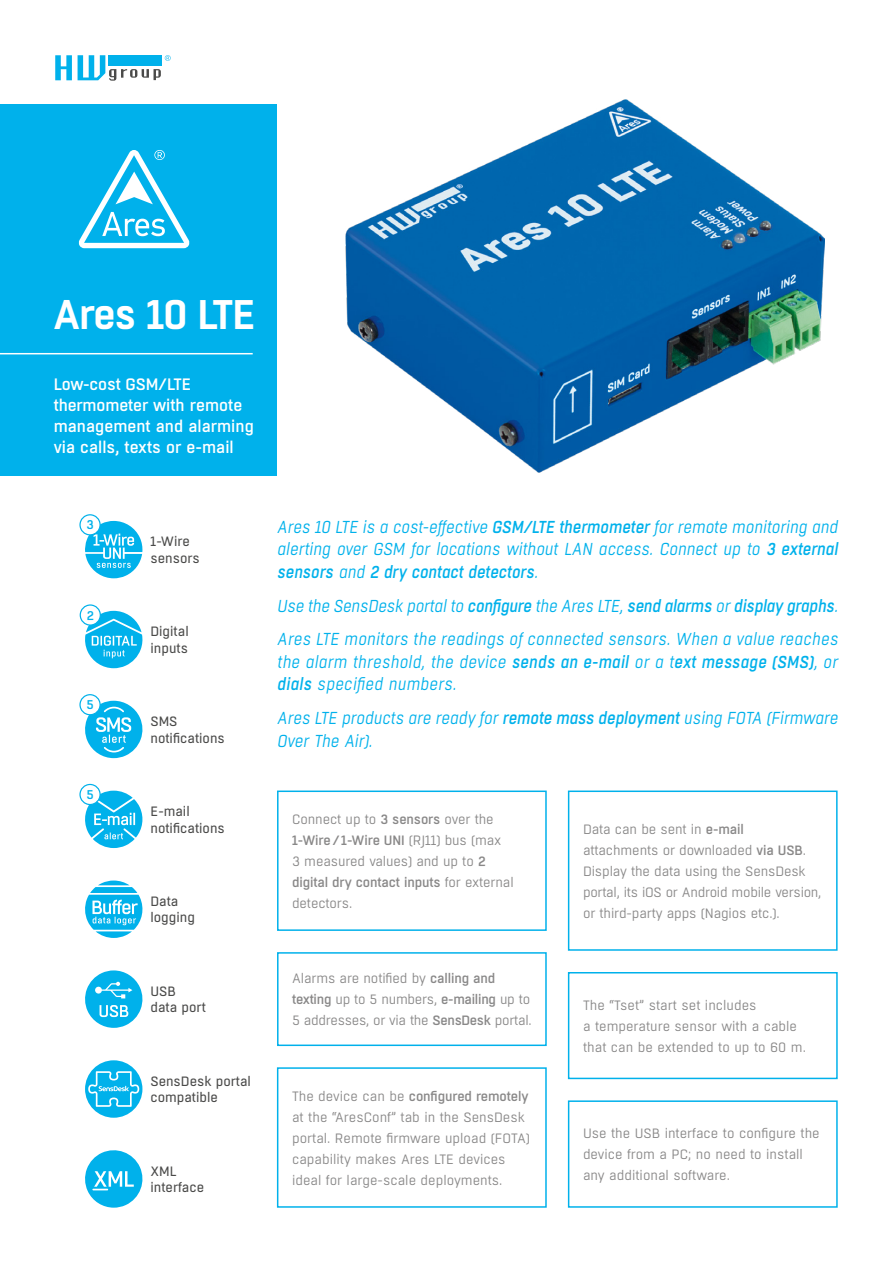
<style>
.page{position:relative;width:893px;height:1263px;background:#fff}
.page>*{position:absolute;margin:0;border:0;box-sizing:border-box;transform-origin:0 0}
.t1{font:600 41.25px "Boxed";letter-spacing:-.03em;color:#fff}
.t2{font:italic 17.25px/22.5px "Boxed";color:#00b1eb}
.t3{font:500 16.5px/20.9px "Boxed";color:#fff}
.t4{font:13.5px/21px "Boxed";letter-spacing:-.01em;color:#898888}
.t5{font:13.5px/16.5px "Boxed";color:#4a4a49}
.t6{font:500 12.6px "Boxed";color:#00b1eb}
.s1{font-weight:500}
</style>
<div class="page">
<div style="left:0;top:104px;width:277px;height:372px;background:#00b1eb"></div>
<hr style="left:0;top:353px;width:253px;height:1px;background:#fff">
<svg style="left:55px;top:55px;width:17px;height:25px"></svg>
<svg style="left:78px;top:55px;width:93px;height:26px"></svg>
<div style="left:277px;top:790px;width:270px;height:141px;border:2px solid #00b1eb"></div>
<div style="left:277px;top:952px;width:270px;height:94px;border:2px solid #00b1eb"></div>
<div style="left:568px;top:790px;width:270px;height:161px;border:2px solid #00b1eb"></div>
<div style="left:277px;top:1067px;width:270px;height:141px;border:2px solid #00b1eb"></div>
<div style="left:568px;top:1100px;width:270px;height:108px;border:2px solid #00b1eb"></div>
<div style="left:568px;top:972px;width:270px;height:107px;border:2px solid #00b1eb"></div>
<svg style="left:79px;top:150px;width:111px;height:98px"></svg>
<img style="left:345px;top:99px;width:479px;height:373px">
<svg style="left:85px;top:880px;width:58px;height:58px"></svg>
<svg style="left:85px;top:970px;width:58px;height:58px"></svg>
<svg style="left:85px;top:1150px;width:58px;height:58px"></svg>
<svg style="left:84px;top:611px;width:59px;height:57px"></svg>
<svg style="left:85px;top:701px;width:58px;height:57px"></svg>
<svg style="left:83px;top:791px;width:60px;height:57px"></svg>
<svg style="left:85px;top:521px;width:58px;height:57px"></svg>
<div style="left:80px;top:515px;width:20px;height:20px;background:#fff;border-radius:50%"></div>
<div style="left:79px;top:514px;width:22px;height:21px;border:1px solid #00b1eb;border-radius:50%"></div>
<div style="left:80px;top:695px;width:20px;height:20px;background:#fff;border-radius:50%"></div>
<div style="left:79px;top:694px;width:22px;height:21px;border:1px solid #00b1eb;border-radius:50%"></div>
<div style="left:80px;top:784px;width:20px;height:20px;background:#fff;border-radius:50%"></div>
<div style="left:79px;top:784px;width:22px;height:21px;border:1px solid #00b1eb;border-radius:50%"></div>
<div style="left:80px;top:605px;width:20px;height:20px;background:#fff;border-radius:50%"></div>
<div style="left:80px;top:604px;width:21px;height:22px;border:1px solid #00b1eb;border-radius:50%"></div>
<svg style="left:85px;top:1060px;width:57px;height:58px"></svg>
<h1 class="t1" style="left:53px;top:287px;width:204px">Ares 10 LTE</h1>
<p class="t3" style="left:54px;top:374px;width:202px">Low-cost GSM/LTE thermometer with remote management and alarming via calls, texts or e-mail</p>
<p class="t6" style="left:86px;top:517px;width:9px">3</p>
<p class="t6" style="left:87px;top:607px;width:9px">2</p>
<p class="t6" style="left:86px;top:697px;width:9px">5</p>
<p class="t6" style="left:86px;top:786px;width:9px">5</p>
<p class="t5" style="left:150px;top:534px;width:51px">1-Wire sensors</p>
<p class="t5" style="left:150px;top:623px;width:40px">Digital inputs</p>
<p class="t5" style="left:150px;top:713px;width:76px">SMS notifications</p>
<p class="t5" style="left:150px;top:803px;width:76px">E-mail notifications</p>
<p class="t5" style="left:150px;top:893px;width:46px">Data logging</p>
<p class="t5" style="left:150px;top:983px;width:57px">USB data port</p>
<p class="t5" style="left:150px;top:1073px;width:102px">SensDesk portal compatible</p>
<p class="t5" style="left:150px;top:1163px;width:55px">XML interface</p>
<p class="t2" style="left:277px;top:516px;width:562px;text-align:justify">Ares 10 LTE is a cost-effective <span class="s1">GSM/LTE thermometer</span> for remote monitoring and alerting over GSM for locations without LAN access. Connect up to <span class="s1">3 external sensors</span> and <span class="s1">2 dry contact detectors</span>.</p>
<p class="t2" style="left:277px;top:589px;width:562px;line-height:33.8px">Use the SensDesk portal to <span class="s1">configure</span> the Ares LTE, <span class="s1">send alarms</span> or <span class="s1">display graphs</span>.<br>Ares LTE monitors the readings of connected sensors. When a value reaches</p>
<p class="t2" style="left:277px;top:651px;width:562px">the alarm threshold, the device <span class="s1">sends an e-mail</span> or a t<span class="s1">ext message (SMS)</span>, or <span class="s1">dials</span> specified numbers.</p>
<p class="t2" style="left:277px;top:707px;width:562px">Ares LTE products are ready for <span class="s1">remote mass deployment</span> using FOTA (Firmware<br>Over The Air).</p>
<p class="t4" style="left:292px;top:809px;width:223px">Connect up to <span class="s1">3 sensors</span> over the<br><span class="s1">1-Wire/1-Wire UNI</span> (RJ11) bus (max<br>3 measured values) and up to <span class="s1">2 digital dry contact inputs</span> for external detectors.</p>
<p class="t4" style="left:292px;top:968px;width:241px">Alarms are notified by <span class="s1">calling and texting</span> up to 5 numbers, <span class="s1">e-mailing</span> up to<br>5 addresses, or via the <span class="s1">SensDesk</span> portal.</p>
<p class="t4" style="left:292px;top:1085px;width:239px">The device can be <span class="s1">configured remotely </span>at the “AresConf” tab in the SensDesk portal. Remote firmware upload (FOTA) capability makes Ares LTE devices ideal for large-scale deployments.</p>
<p class="t4" style="left:583px;top:819px;width:240px">Data can be sent in <span class="s1">e-mail </span>attachments or downloaded <span class="s1">via USB</span>.<br>Display the data using the SensDesk portal, its iOS or Android mobile version, or third-party apps (Nagios etc.).</p>
<p class="t4" style="left:583px;top:995px;width:224px">The “Tset” start set includes<br>a temperature sensor with a cable that can be extended to up to 60 m.</p>
<p class="t4" style="left:583px;top:1123px;width:238px">Use the USB interface to configure the device from a PC; no need to install any additional software.</p>
</div>
